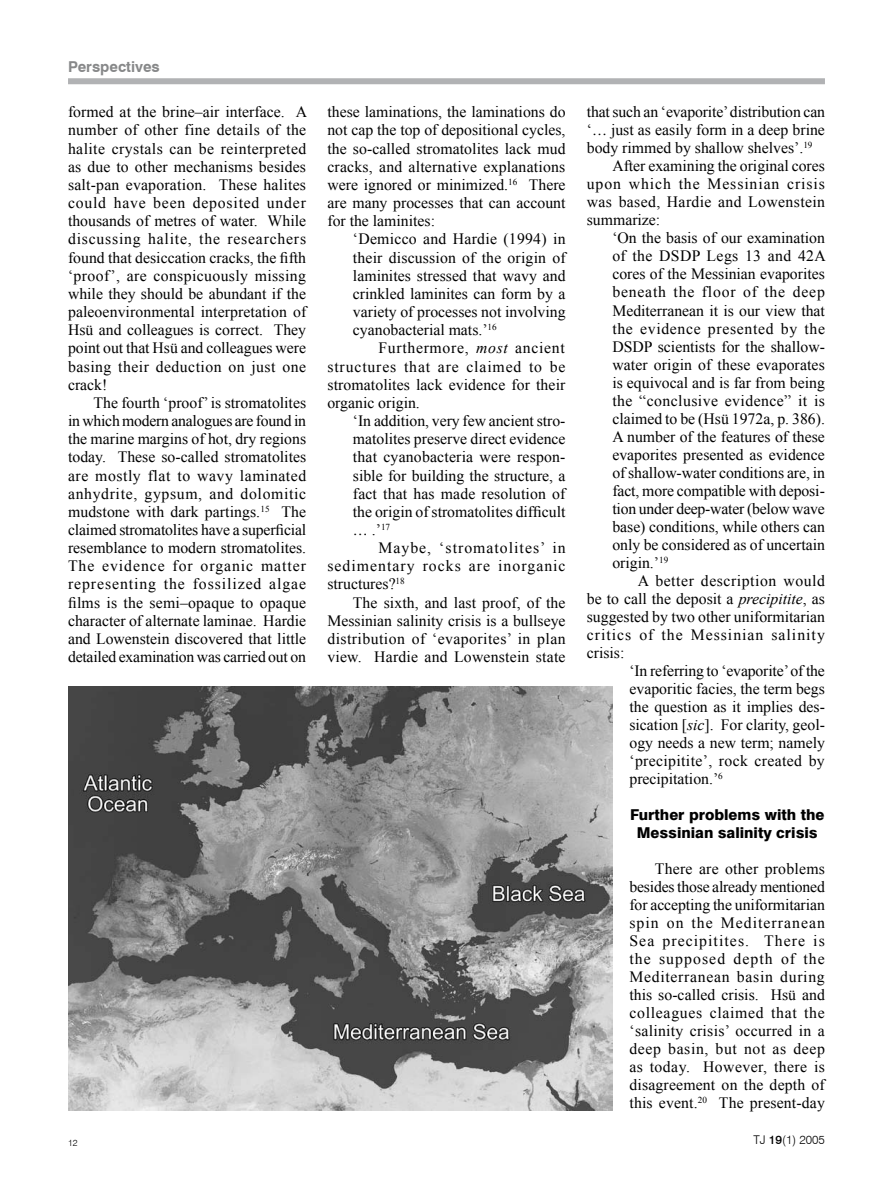
<style>
.page{position:relative;width:893px;height:1191px;background:#fff}
.page>*{position:absolute;margin:0;border:0;box-sizing:border-box;transform-origin:0 0}
.t1{font:15.75px/18.1px "Times New Roman";color:#000;text-align:justify}
.t2{font:15.75px "Times New Roman";letter-spacing:.065em;color:#000}
.t3{font:15.75px "Times New Roman";letter-spacing:.03em;color:#000}
.t4{font:15.75px "Times New Roman";letter-spacing:.025em;color:#000}
.t5{font:15.75px "Times New Roman";letter-spacing:.06em;color:#000}
.t6{font:15.75px "Times New Roman";letter-spacing:.02em;color:#000}
.t7{font:15.75px "Times New Roman";letter-spacing:.04em;color:#000}
.t8{font:15.75px "Times New Roman";letter-spacing:.05em;color:#000}
.t9{font:15.75px "Times New Roman";letter-spacing:.035em;color:#000}
.t10{font:800 15px/18px "Swiss 721 BT";color:#000;text-align:center}
.t11{font:700 15px "Swiss 721 BT";color:#878889}
.t12{font:300 12px "Swiss 721 BT";color:#000}
.t13{font:300 9px "Swiss 721 BT";color:#000}
.s1{font-style:italic}
.s2{font-weight:500}
</style>
<div class="page">
<div style="left:68px;top:78px;width:757px;height:6px;background:#b1b2b4"></div>
<img style="left:68px;top:686px;width:544px;height:424px">
<p class="t11" style="left:68px;top:57px;width:93px">Perspectives</p>
<p class="t1" style="left:68px;top:103px;width:241px">formed at the brine–air interface. A number of other fine details of the halite crystals can be reinterpreted as due to other mechanisms besides salt-pan evaporation. These halites could have been deposited under thousands of metres of water. While discussing halite, the researchers found that desiccation cracks, the fifth ‘proof’, are conspicuously missing while they should be abundant if the paleoenvironmental interpretation of Hsü and colleagues is correct. They point out that Hsü and colleagues were basing their deduction on just one crack!</p>
<p class="t1" style="left:68px;top:393px;width:240px;text-indent:26px">The fourth ‘proof’ is stromatolites in which modern analogues are found in the marine margins of hot, dry regions today. These so-called stromatolites are mostly flat to wavy laminated anhydrite, gypsum, and dolomitic mudstone with dark partings.<sup>15</sup> The claimed stromatolites have a superficial resemblance to modern stromatolites.<br>The evidence for organic matter representing the fossilized algae films is the semi–opaque to opaque character of alternate laminae. Hardie and Lowenstein discovered that little detailed examination was carried out on</p>
<p class="t1" style="left:327px;top:103px;width:240px">these laminations, the laminations do not cap the top of depositional cycles, the so-called stromatolites lack mud cracks, and alternative explanations were ignored or minimized.<sup>16</sup> There are many processes that can account for the laminites:</p>
<p class="t1" style="left:353px;top:230px;width:214px">‘Demicco and Hardie (1994) in their discussion of the origin of laminites stressed that wavy and crinkled laminites can form by a variety of processes not involving cyanobacterial mats.’<sup>16</sup></p>
<p class="t1" style="left:327px;top:339px;width:240px;text-indent:51px">Furthermore, <span class="s1">most</span> ancient structures that are claimed to be stromatolites lack evidence for their organic origin.</p>
<p class="t1" style="left:353px;top:411px;width:214px">‘In addition, very few ancient stro-</p>
<p class="t1" style="left:353px;top:429px;width:214px">matolites preserve direct evidence</p>
<p class="t1" style="left:353px;top:448px;width:214px">that cyanobacteria were respon-</p>
<p class="t1" style="left:353px;top:466px;width:214px">sible for building the structure, a</p>
<p class="t1" style="left:353px;top:484px;width:214px">fact that has made resolution of</p>
<p class="t1" style="left:353px;top:502px;width:214px">the origin of stromatolites difficult</p>
<p class="t1" style="left:372px;top:520px;width:20px">.’<sup>17</sup></p>
<p class="t2" style="left:378px;top:537px;width:189px">Maybe, ‘stromatolites’ in</p>
<p class="t2" style="left:327px;top:555px;width:240px">sedimentary rocks are inorganic</p>
<p class="t1" style="left:327px;top:575px;width:79px">structures?<sup>18</sup></p>
<p class="t1" style="left:353px;top:593px;width:214px">The sixth, and last proof, of the</p>
<p class="t1" style="left:327px;top:611px;width:240px">Messinian salinity crisis is a bullseye</p>
<p class="t3" style="left:327px;top:628px;width:240px">distribution of ‘evaporites’ in plan</p>
<p class="t1" style="left:327px;top:647px;width:240px">view. Hardie and Lowenstein state</p>
<p class="t1" style="left:587px;top:103px;width:240px">that such an ‘evaporite’ distribution can</p>
<p class="t1" style="left:587px;top:121px;width:240px">‘ just as easily form in a deep brine</p>
<p class="t1" style="left:587px;top:139px;width:227px">body rimmed by shallow shelves’.<sup>19</sup></p>
<p class="t1" style="left:612px;top:157px;width:214px">After examining the original cores</p>
<p class="t5" style="left:587px;top:173px;width:240px">upon which the Messinian crisis</p>
<p class="t4" style="left:587px;top:191px;width:240px">was based, Hardie and Lowenstein</p>
<p class="t1" style="left:587px;top:211px;width:75px">summarize:</p>
<p class="t1" style="left:612px;top:229px;width:214px">‘On the basis of our examination</p>
<p class="t4" style="left:612px;top:245px;width:215px">of the DSDP Legs 13 and 42A</p>
<p class="t1" style="left:612px;top:265px;width:214px">cores of the Messinian evaporites</p>
<p class="t8" style="left:612px;top:282px;width:214px">beneath the floor of the deep</p>
<p class="t1" style="left:612px;top:301px;width:214px">Mediterranean it is our view that</p>
<p class="t7" style="left:612px;top:318px;width:214px">the evidence presented by the</p>
<p class="t1" style="left:612px;top:337px;width:214px">DSDP scientists for the shallow-</p>
<p class="t1" style="left:612px;top:355px;width:214px">water origin of these evaporates</p>
<p class="t1" style="left:612px;top:373px;width:214px">is equivocal and is far from being</p>
<p class="t3" style="left:612px;top:390px;width:214px">the “conclusive evidence” it is</p>
<p class="t1" style="left:612px;top:409px;width:214px">claimed to be (Hsü 1972a, p. 386).</p>
<p class="t1" style="left:612px;top:427px;width:214px">A number of the features of these</p>
<p class="t1" style="left:612px;top:445px;width:214px">evaporites presented as evidence</p>
<p class="t1" style="left:612px;top:463px;width:214px">of shallow-water conditions are, in</p>
<p class="t1" style="left:612px;top:481px;width:214px">fact, more compatible with deposi-</p>
<p class="t1" style="left:612px;top:499px;width:214px">tion under deep-water (below wave</p>
<p class="t1" style="left:612px;top:517px;width:214px">base) conditions, while others can</p>
<p class="t1" style="left:612px;top:535px;width:214px">only be considered as of uncertain</p>
<p class="t1" style="left:612px;top:553px;width:57px">origin.’<sup>19</sup></p>
<p class="t9" style="left:638px;top:570px;width:189px">A better description would</p>
<p class="t1" style="left:587px;top:589px;width:240px">be to call the deposit a <span class="s1">precipitite</span>, as</p>
<p class="t1" style="left:587px;top:607px;width:240px">suggested by two other uniformitarian</p>
<p class="t2" style="left:587px;top:624px;width:240px">critics of the Messinian salinity</p>
<p class="t1" style="left:587px;top:643px;width:39px">crisis:</p>
<p class="t1" style="left:629px;top:661px;width:197px">‘In referring to ‘evaporite’ of the</p>
<p class="t1" style="left:629px;top:679px;width:197px">evaporitic facies, the term begs</p>
<p class="t1" style="left:629px;top:697px;width:197px">the question as it implies des-</p>
<p class="t1" style="left:629px;top:715px;width:197px">sication [<span class="s1">sic</span>]. For clarity, geol-</p>
<p class="t1" style="left:629px;top:733px;width:197px">ogy needs a new term; namely</p>
<p class="t6" style="left:629px;top:750px;width:197px">‘precipitite’, rock created by</p>
<p class="t1" style="left:629px;top:769px;width:95px">precipitation.’<sup>6</sup></p>
<p class="t10" style="left:630px;top:805px;width:196px">Further problems with the<br>Messinian salinity crisis</p>
<p class="t1" style="left:629px;top:859px;width:197px;text-indent:26px">There are other problems besides those already mentioned for accepting the uniformitarian spin on the Mediterranean Sea precipitites. There is the supposed depth of the Mediterranean basin during this so-called crisis. Hsü and colleagues claimed that the ‘salinity crisis’ occurred in a deep basin, but not as deep as today. However, there is disagreement on the depth of this event.<sup>20</sup> The present-day</p>
<p class="t13" style="left:68px;top:1137px;width:11px">12</p>
<p class="t12" style="left:753px;top:1132px;width:73px">TJ <span class="s2">19</span>(1) 2005</p>
</div>
